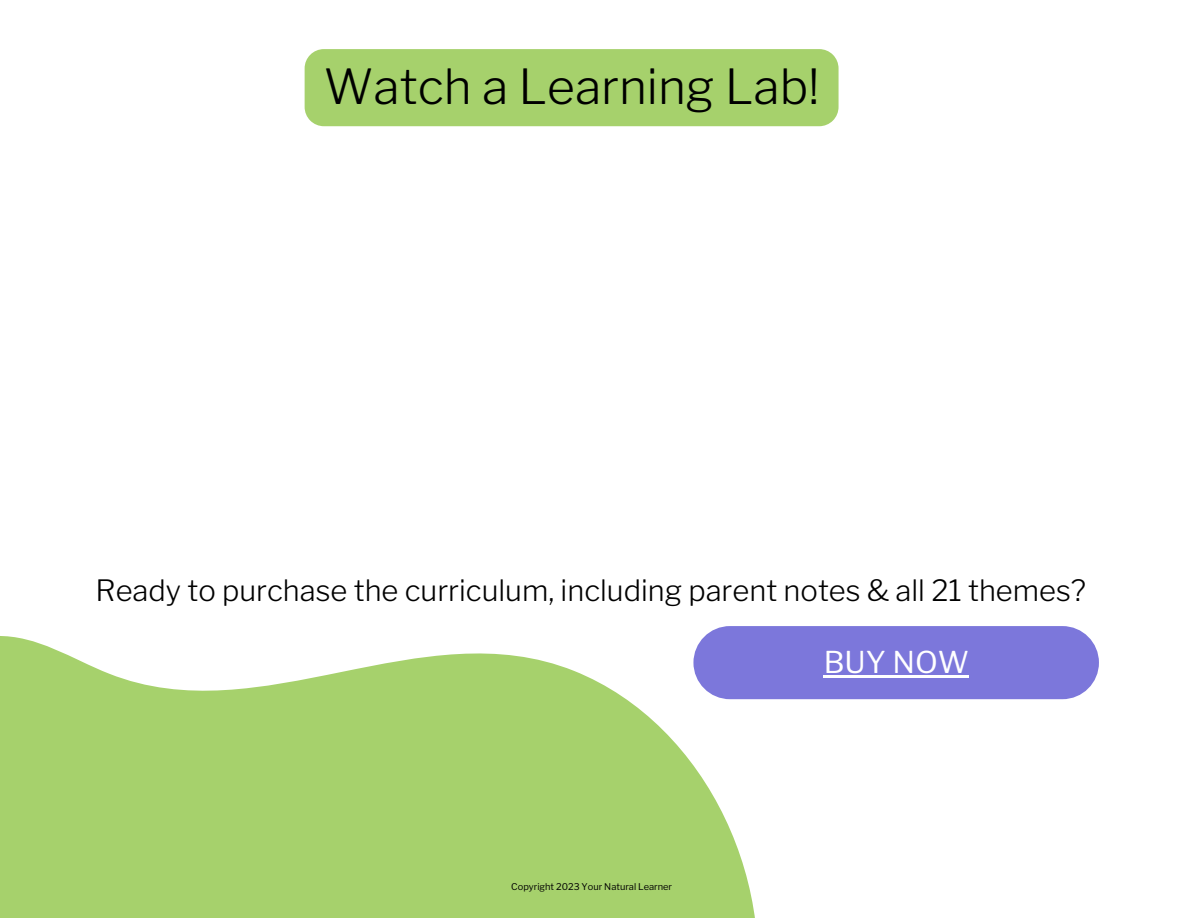
<style>
.page{position:relative;width:1188px;height:918px;background:#fff}
.page>*{position:absolute;margin:0;border:0;box-sizing:border-box;transform-origin:0 0}
.t1{font:300 48px "Libre Franklin";color:#000}
.t2{font:29.85px "Libre Franklin";color:#fff}
.t3{font:300 29.25px "Libre Franklin";color:#000}
.t4{font:9.3px "Libre Franklin";color:#000}
</style>
<div class="page">
<svg style="left:0;top:627px;width:783px;height:291px;fill:#a6d16c"></svg>
<div style="left:693px;top:626px;width:406px;height:73px;background:#7c77db;border-radius:37px"></div>
<div style="left:305px;top:49px;width:534px;height:77px;background:#a6d16c"></div>
<hr style="left:824px;top:676px;width:145px;height:2px;background:#fff">
<h1 class="t1" style="left:324px;top:57px;width:497px">Watch a Learning Lab!</h1>
<p class="t3" style="left:96px;top:573px;width:992px">Ready to purchase the curriculum, including parent notes &amp; all 21 themes?</p>
<p class="t4" style="left:511px;top:881px;width:162px">Copyright 2023 Your Natural Learner</p>
<p class="t2" style="left:824px;top:644px;width:147px">BUY NOW</p>
</div>
